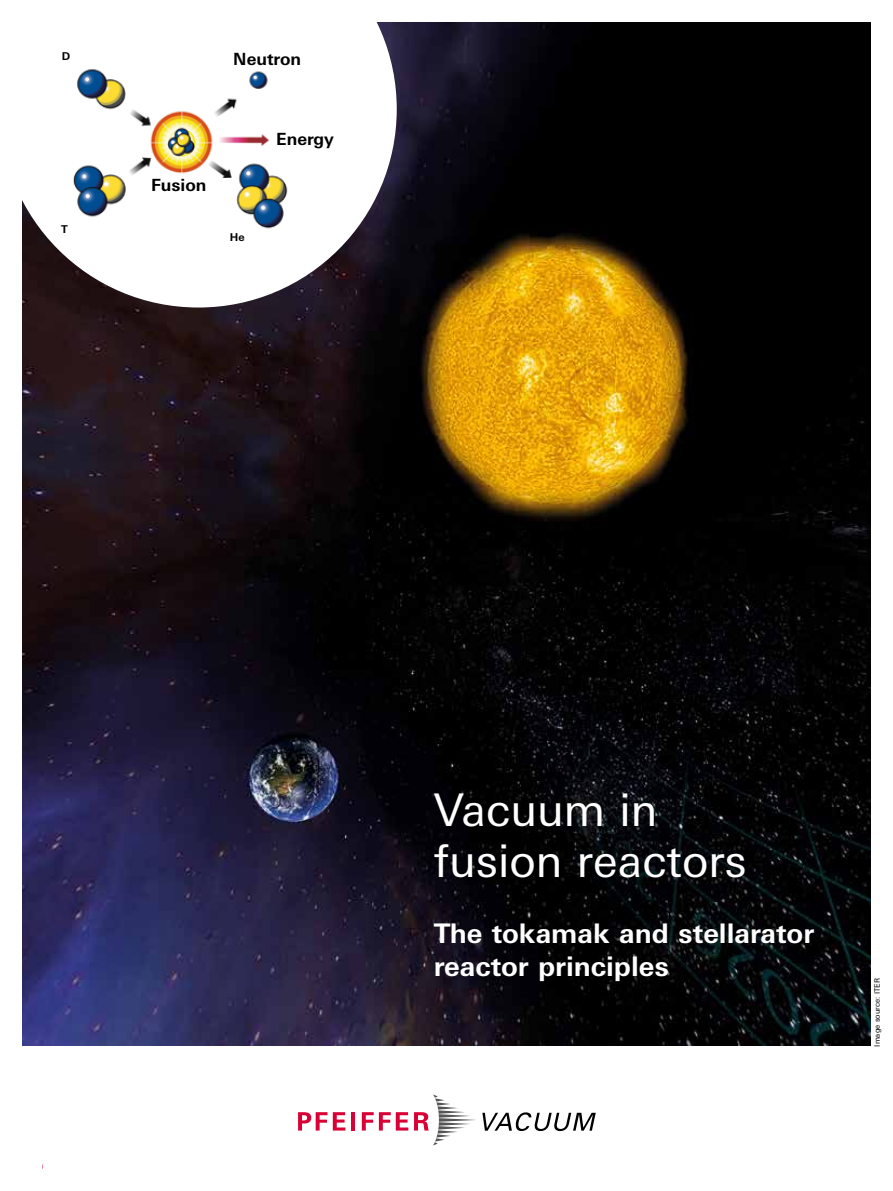
<style>
.page{position:relative;width:893px;height:1191px;background:#fff}
.page>*{position:absolute;margin:0;border:0;box-sizing:border-box;transform-origin:0 0}
.t1{font:45px/51px "Univers Next W1 G";color:#fff}
.t2{font:700 27px/33px "Univers Next W1 G";color:#fff}
.t3{font:700 16.8px "Univers Next W1 G";color:#000}
.t4{font:700 10.8px "Univers Next W1 G";color:#000}
.t5{font:7.5px "Univers Next W1 G";color:#000}
</style>
<div class="page">
<img style="left:22px;top:22px;width:849px;height:1023px">
<svg style="left:298px;top:1112px;width:29px;height:18px"></svg>
<svg style="left:333px;top:1112px;width:12px;height:18px"></svg>
<hr style="left:351px;top:1112px;width:4px;height:18px;background:#d80035">
<svg style="left:362px;top:1112px;width:46px;height:18px"></svg>
<svg style="left:414px;top:1094px;width:182px;height:51px"></svg>
<svg style="left:22px;top:22px;width:375px;height:285px"></svg>
<img style="left:51px;top:50px;width:285px;height:186px">
<div style="left:62px;top:52px;width:18px;height:12px;background:#fff"></div>
<div style="left:233px;top:53px;width:140px;height:17px;background:#fff"></div>
<div style="left:276px;top:133px;width:102px;height:20px;background:#fff"></div>
<div style="left:230px;top:233px;width:24px;height:14px;background:#fff"></div>
<div style="left:61px;top:224px;width:19px;height:11px;background:#fff"></div>
<div style="left:151px;top:178px;width:81px;height:46px;background:#fff"></div>
<p class="t4" style="left:62px;top:50px;width:10px">D</p>
<p class="t3" style="left:233px;top:49px;width:69px">Neutron</p>
<p class="t4" style="left:61px;top:222px;width:8px">T</p>
<p class="t3" style="left:151px;top:175px;width:57px">Fusion</p>
<p class="t4" style="left:230px;top:230px;width:16px">He</p>
<p class="t3" style="left:276px;top:129px;width:59px">Energy</p>
<h1 class="t1" style="left:434px;top:784px;width:314px">Vacuum in fusion reactors</h1>
<p class="t2" style="left:434px;top:916px;width:382px">The tokamak and stellarator reactor principles</p>
<p class="t5" style="left:873px;top:1046px;width:70px;rotate:-90deg">Image source: ITER</p>
</div>
